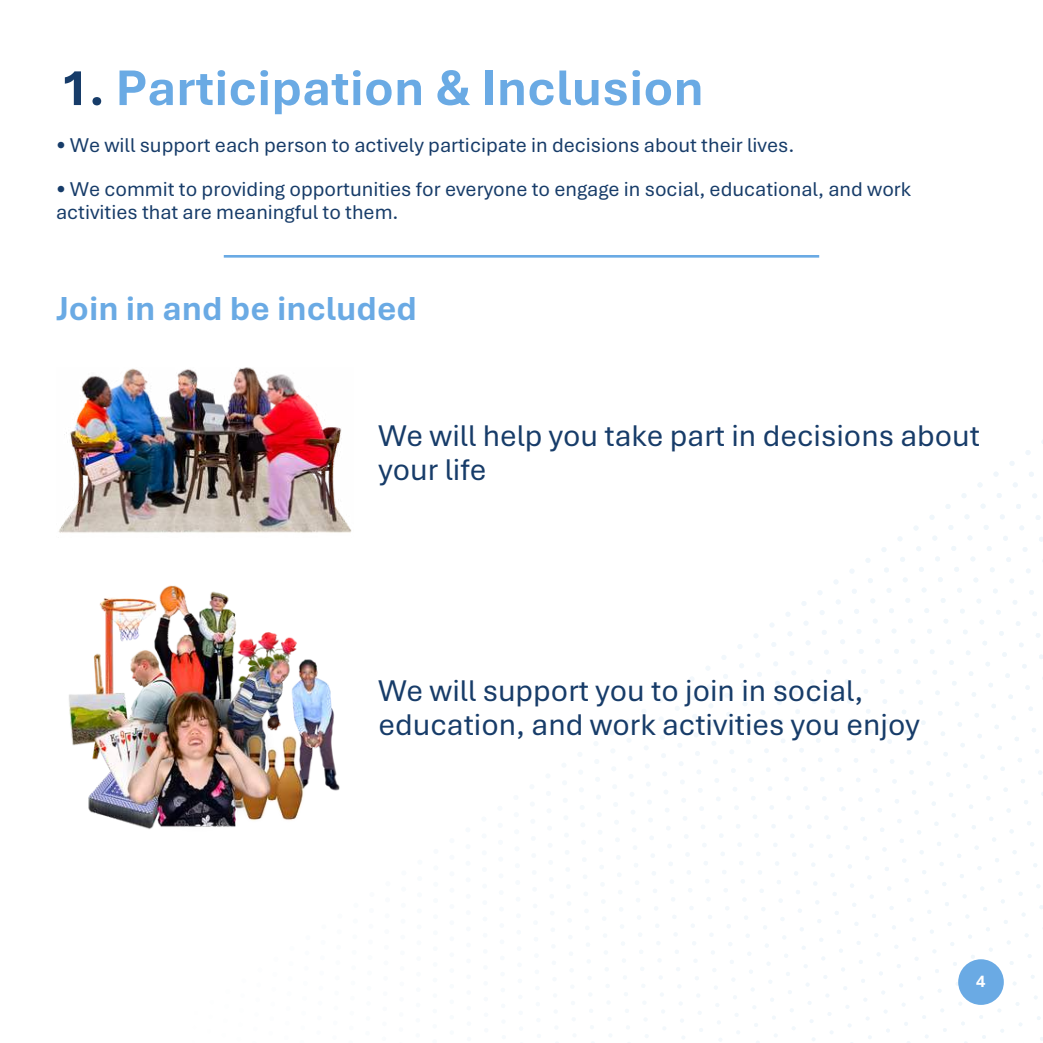
<style>
.page{position:relative;width:1043px;height:1043px;background:#fff}
.page>*{position:absolute;margin:0;border:0;box-sizing:border-box;transform-origin:0 0}
.t1{font:700 52.5px "Aptos";color:#6aaae4}
.t2{font:700 35px "Aptos";color:#6aaae4}
.t3{font:31.5px/34.1px "Aptos";color:#173c69}
.t4{font:21px/22.4px "Aptos";color:#173c69}
.t5{font:700 17.5px "Aptos";color:#fff}
.s1{color:#173c69}
</style>
<div class="page">
<svg style="left:547px;top:441px;width:495px;height:601px"></svg>
<div style="left:957px;top:958px;width:46px;height:46px;background:#6aaae4;border-radius:50%"></div>
<hr style="left:224px;top:255px;width:595px;height:2px;background:#6aaae4">
<img style="left:59px;top:368px;width:293px;height:165px">
<img style="left:69px;top:585px;width:271px;height:244px">
<h1 class="t1" style="left:61px;top:52px;width:644px"><span class="s1">1.</span> Participation &amp; Inclusion</h1>
<p class="t4" style="left:56px;top:133px;width:739px">• We will support each person to actively participate in decisions about their lives.</p>
<p class="t4" style="left:56px;top:177px;width:856px">• We commit to providing opportunities for everyone to engage in social, educational, and work activities that are meaningful to them.</p>
<h2 class="t2" style="left:56px;top:284px;width:362px">Join in and be included</h2>
<h3 class="t3" style="left:378px;top:417px;width:602px">We will help you take part in decisions about your life</h3>
<h3 class="t3" style="left:378px;top:672px;width:542px">We will support you to join in social, education, and work activities you enjoy</h3>
<p class="t5" style="left:976px;top:968px;width:11px">4</p>
</div>
